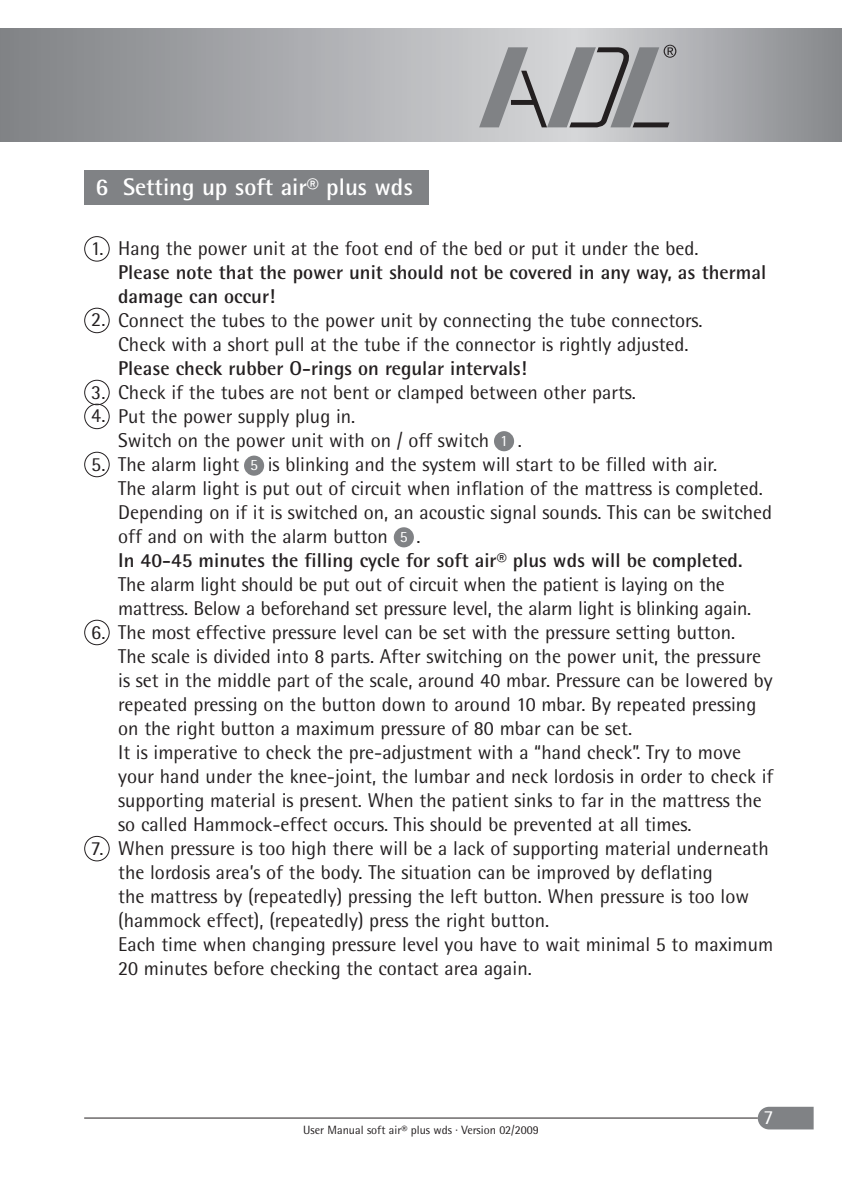
<style>
.page{position:relative;width:842px;height:1191px;background:#fff}
.page>*{position:absolute;margin:0;border:0;box-sizing:border-box;transform-origin:0 0}
.t1{font:700 24px "Rotis Semi Sans";color:#fff}
.t2{font:20px/24px "Rotis Semi Sans";color:#231f20}
.t3{font:700 20px/24px "Rotis Semi Sans";color:#231f20}
.t4{font:20px "Rotis Semi Sans";color:#fff}
.t5{font:15.8px "Rotis Semi Sans";color:#fff}
.t6{font:12px "Rotis Semi Sans";color:#231f20}
</style>
<div class="page">
<div style="left:0;top:28px;width:575px;height:114px;background:linear-gradient(to right,#808285,#d5d6d8)"></div>
<div style="left:575px;top:28px;width:267px;height:114px;background:linear-gradient(to right,#d6d6d9,#85878b)"></div>
<svg style="left:479px;top:45px;width:197px;height:82px;background:#a6a7a9"></svg>
<svg style="left:758px;top:1106px;width:56px;height:23px"></svg>
<hr style="left:84px;top:1117px;width:674px;height:1px;background:#231f20">
<div style="left:84px;top:170px;width:345px;height:34px;background:#808285"></div>
<div style="left:84px;top:236px;width:26px;height:26px;border:2px solid #231f20;border-radius:50%"></div>
<div style="left:84px;top:308px;width:26px;height:25px;border:2px solid #231f20;border-radius:50%"></div>
<div style="left:84px;top:380px;width:26px;height:25px;border:2px solid #231f20;border-radius:50%"></div>
<div style="left:84px;top:452px;width:26px;height:25px;border:2px solid #231f20;border-radius:50%"></div>
<div style="left:84px;top:619px;width:26px;height:26px;border:2px solid #231f20;border-radius:50%"></div>
<div style="left:84px;top:404px;width:26px;height:25px;border:2px solid #231f20;border-radius:50%"></div>
<div style="left:84px;top:836px;width:26px;height:25px;border:2px solid #231f20;border-radius:50%"></div>
<div style="left:244px;top:455px;width:20px;height:21px;background:#808285;border-radius:50%"></div>
<div style="left:394px;top:527px;width:20px;height:20px;background:#808285;border-radius:50%"></div>
<div style="left:494px;top:431px;width:20px;height:20px;background:#808285;border-radius:50%"></div>
<p class="t1" style="left:96px;top:178px;width:319px">6 Setting up soft air® plus wds</p>
<p class="t2" style="left:91px;top:238px;width:14px">1.</p>
<p class="t2" style="left:91px;top:310px;width:16px">2.</p>
<p class="t2" style="left:91px;top:382px;width:16px">3.</p>
<p class="t2" style="left:91px;top:406px;width:16px">4.</p>
<p class="t2" style="left:91px;top:454px;width:16px">5.</p>
<p class="t2" style="left:91px;top:622px;width:16px">6.</p>
<p class="t2" style="left:91px;top:838px;width:14px">7.</p>
<p class="t2" style="left:118px;top:238px;width:582px">Hang the power unit at the foot end of the bed or put it under the bed.</p>
<p class="t3" style="left:118px;top:262px;width:649px">Please note that the power unit should not be covered in any way, as thermal damage can occur!</p>
<p class="t2" style="left:118px;top:310px;width:586px">Connect the tubes to the power unit by connecting the tube connectors.<br>Check with a short pull at the tube if the connector is rightly adjusted.</p>
<p class="t3" style="left:118px;top:358px;width:410px">Please check rubber O-rings on regular intervals!</p>
<p class="t2" style="left:118px;top:382px;width:519px">Check if the tubes are not bent or clamped between other parts.<br>Put the power supply plug in.<br>Switch on the power unit with on / off switch</p>
<p class="t5" style="left:500px;top:435px;width:9px">1</p>
<p class="t2" style="left:518px;top:430px;width:6px">.</p>
<p class="t2" style="left:118px;top:454px;width:656px;text-indent:150px">is blinking and the system will start to be filled with air.<br>The alarm light is put out of circuit when inflation of the mattress is completed.<br>Depending on if it is switched on, an acoustic signal sounds. This can be switched off and on with the alarm button</p>
<p class="t2" style="left:417px;top:526px;width:6px">.</p>
<p class="t3" style="left:118px;top:550px;width:626px">In 40-45 minutes the filling cycle for soft air® plus wds will be completed.</p>
<p class="t2" style="left:118px;top:574px;width:657px">The alarm light should be put out of circuit when the patient is laying on the mattress. Below a beforehand set pressure level, the alarm light is blinking again.<br>The most effective pressure level can be set with the pressure setting button.<br>The scale is divided into 8 parts. After switching on the power unit, the pressure is set in the middle part of the scale, around 40 mbar. Pressure can be lowered by repeated pressing on the button down to around 10 mbar. By repeated pressing on the right button a maximum pressure of 80 mbar can be set.<br>It is imperative to check the pre-adjustment with a “hand check”. Try to move your hand under the knee-joint, the lumbar and neck lordosis in order to check if supporting material is present. When the patient sinks to far in the mattress the so called Hammock-effect occurs. This should be prevented at all times.<br>When pressure is too high there will be a lack of supporting material underneath the lordosis area’s of the body. The situation can be improved by deflating<br>the mattress by (repeatedly) pressing the left button. When pressure is too low (hammock effect), (repeatedly) press the right button.<br>Each time when changing pressure level you have to wait minimal 5 to maximum 20 minutes before checking the contact area again.</p>
<p class="t2" style="left:118px;top:454px;width:123px">The alarm light</p>
<p class="t5" style="left:250px;top:459px;width:9px">5</p>
<p class="t5" style="left:400px;top:531px;width:9px">5</p>
<p class="t6" style="left:303px;top:1126px;width:237px">User Manual soft air® plus wds · Version 02/2009</p>
<p class="t4" style="left:763px;top:1110px;width:12px">7</p>
</div>
